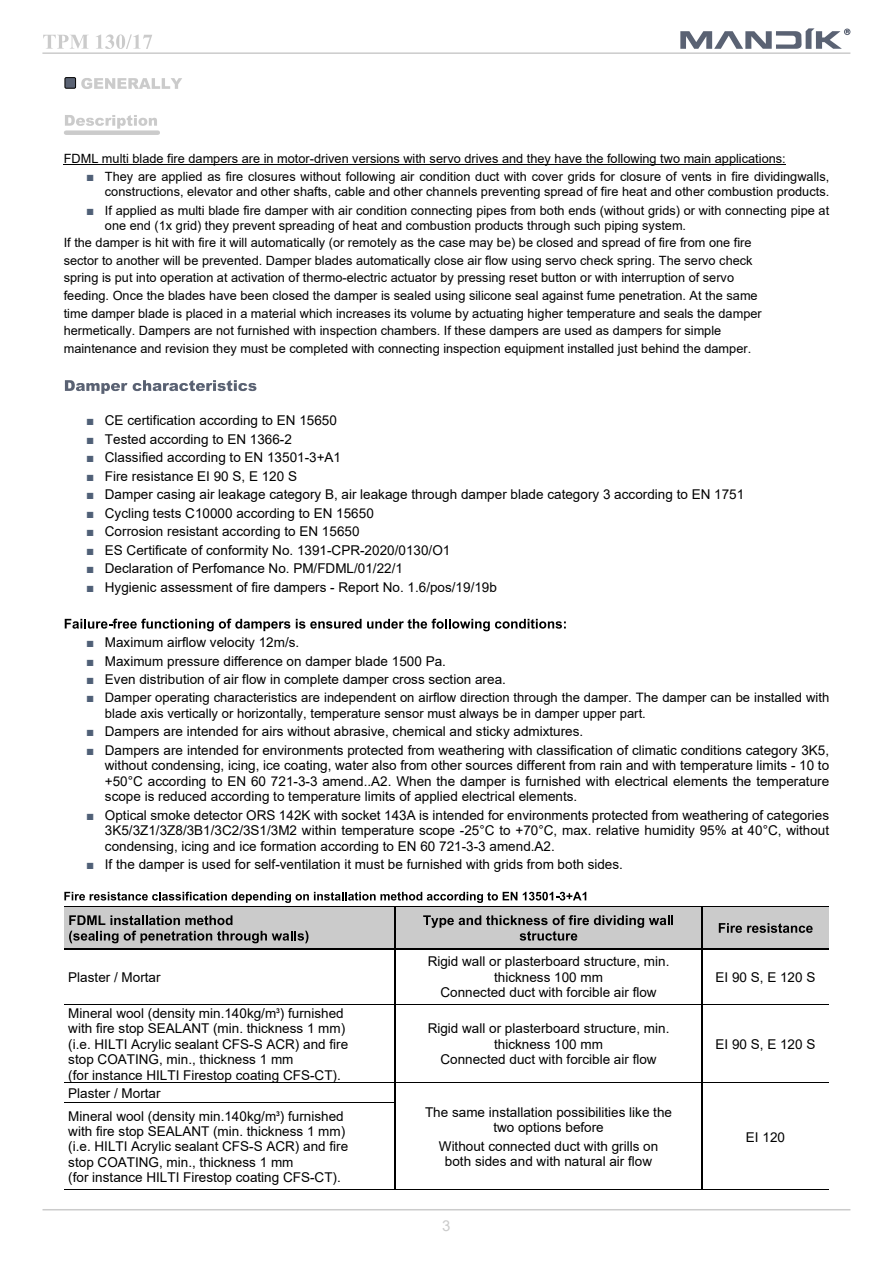
<style>
.page{position:relative;width:893px;height:1263px;background:#fff}
.page>*{position:absolute;margin:0;border:0;box-sizing:border-box;transform-origin:0 0}
.t1{font:15px "Arial";color:#cbcbcb}
.t2{font:13.5px/15.5px "Arial";color:#000;text-align:center}
.t3{font:13.05px/15.3px "Arial";color:#000}
.t4{font:12.75px/17.5px "Arial";color:#000}
.s1{font-family:"Times New Roman";font-size:13.5px;color:#506077}
.s2{font-family:"Times New Roman";color:#506077}
.s3{font-family:"Arial Narrow"}
</style>
<div class="page">
<svg style="left:43px;top:35px;width:46px;height:14px"></svg>
<svg style="left:96px;top:34px;width:56px;height:15px"></svg>
<svg style="left:680px;top:28px;width:170px;height:21px"></svg>
<hr style="left:42px;top:52px;width:808px;height:2px;background:#cbcbcb">
<hr style="left:43px;top:1209px;width:807px;height:1px;background:#cbcbcb">
<svg style="left:81px;top:78px;width:101px;height:11px"></svg>
<div style="left:65px;top:77px;width:11px;height:12px;background:#5a6273;border:1px solid #000"></div>
<hr style="left:64px;top:164px;width:722px;height:1px;background:#000">
<svg style="left:65px;top:115px;width:92px;height:14px"></svg>
<div style="left:66px;top:130px;width:92px;height:5px;background:#cbcbcb"></div>
<svg style="left:65px;top:380px;width:191px;height:14px"></svg>
<svg style="left:65px;top:619px;width:225px;height:12px"></svg>
<svg style="left:296px;top:619px;width:270px;height:12px"></svg>
<svg style="left:64px;top:892px;width:453px;height:11px"></svg>
<svg style="left:523px;top:892px;width:63px;height:8px"></svg>
<div style="left:64px;top:906px;width:331px;height:43px;background:#cbcbcb"></div>
<div style="left:395px;top:906px;width:307px;height:43px;background:#cbcbcb"></div>
<div style="left:702px;top:906px;width:127px;height:43px;background:#cbcbcb"></div>
<svg style="left:69px;top:915px;width:163px;height:10px"></svg>
<svg style="left:69px;top:931px;width:49px;height:12px"></svg>
<svg style="left:124px;top:931px;width:184px;height:12px"></svg>
<svg style="left:423px;top:915px;width:250px;height:26px"></svg>
<svg style="left:719px;top:923px;width:94px;height:10px"></svg>
<hr style="left:64px;top:906px;width:332px;height:1px;background:#000">
<hr style="left:394px;top:906px;width:309px;height:1px;background:#000">
<hr style="left:701px;top:906px;width:128px;height:1px;background:#000">
<hr style="left:64px;top:948px;width:332px;height:2px;background:#000">
<hr style="left:394px;top:948px;width:309px;height:2px;background:#000">
<hr style="left:701px;top:948px;width:128px;height:2px;background:#000">
<hr style="left:64px;top:1004px;width:332px;height:1px;background:#000">
<hr style="left:394px;top:1004px;width:309px;height:1px;background:#000">
<hr style="left:701px;top:1004px;width:128px;height:1px;background:#000">
<hr style="left:64px;top:1082px;width:332px;height:1px;background:#000">
<hr style="left:394px;top:1082px;width:309px;height:1px;background:#000">
<hr style="left:701px;top:1082px;width:128px;height:1px;background:#000">
<hr style="left:64px;top:1102px;width:330px;height:1px;background:#000">
<hr style="left:64px;top:1189px;width:332px;height:1px;background:#000">
<hr style="left:394px;top:1189px;width:309px;height:1px;background:#000">
<hr style="left:701px;top:1189px;width:128px;height:1px;background:#000">
<hr style="left:394px;top:907px;width:2px;height:43px;background:#000">
<hr style="left:394px;top:948px;width:2px;height:56px;background:#000">
<hr style="left:394px;top:1004px;width:2px;height:78px;background:#000">
<hr style="left:394px;top:1083px;width:2px;height:20px;background:#000">
<hr style="left:394px;top:1102px;width:2px;height:87px;background:#000">
<hr style="left:701px;top:907px;width:2px;height:43px;background:#000">
<hr style="left:701px;top:948px;width:2px;height:56px;background:#000">
<hr style="left:701px;top:1004px;width:2px;height:78px;background:#000">
<svg style="left:701px;top:1083px;width:2px;height:19px"></svg>
<hr style="left:701px;top:1102px;width:2px;height:87px;background:#000">
<p class="t4" style="left:64px;top:151px;width:724px">FDML multi blade fire dampers are in motor-driven versions with servo drives and they have the following two main applications:</p>
<p class="t4" style="left:86px;top:171px;width:745px;line-height:15px;text-align:right"><span class="s1">■</span> They are applied as fire closures without following air condition duct with cover grids for closure of vents in fire dividingwalls, constructions, elevator and other shafts, cable and other channels preventing spread of fire heat and other combustion products.</p>
<p class="t4" style="left:105px;top:204px;width:726px;line-height:15px;text-indent:-19px"><span class="s1">■</span> If applied as multi blade fire damper with air condition connecting pipes from both ends (without grids) or with connecting pipe at one end (1x grid) they prevent spreading of heat and combustion products through such piping system.</p>
<p class="t4" style="left:64px;top:235px;width:700px">If the damper is hit with fire it will automatically (or remotely as the case may be) be closed and spread of fire from one fire sector to another will be prevented. Damper blades automatically close air flow using servo check spring. The servo check spring is put into operation at activation of thermo-electric actuator by pressing reset button or with interruption of servo feeding. Once the blades have been closed the damper is sealed using silicone seal against fume penetration. At the same time damper blade is placed in a material which increases its volume by actuating higher temperature and seals the damper hermetically. Dampers are not furnished with inspection chambers. If these dampers are used as dampers for simple maintenance and revision they must be completed with connecting inspection equipment installed just behind the damper.</p>
<p class="t2" style="left:86px;top:414px;width:252px"><span class="s2">■</span> CE certification according to EN 15650</p>
<p class="t2" style="left:86px;top:432px;width:207px"><span class="s2">■</span> Tested according to EN 1366-2</p>
<p class="t2" style="left:86px;top:451px;width:257px"><span class="s2">■</span> Classified according to EN 13501-3+A1</p>
<p class="t2" style="left:86px;top:469px;width:213px"><span class="s2">■</span> Fire resistance EI 90 S, E 120 S</p>
<p class="t2" style="left:86px;top:488px;width:660px"><span class="s2">■</span> Damper casing air leakage category B, air leakage through damper blade category 3 according to EN 1751</p>
<p class="t2" style="left:86px;top:506px;width:289px"><span class="s2">■</span> Cycling tests C10000 according to EN 15650</p>
<p class="t2" style="left:86px;top:525px;width:275px"><span class="s2">■</span> Corrosion resistant according to EN 15650</p>
<p class="t2" style="left:86px;top:544px;width:366px"><span class="s2">■</span> ES Certificate of conformity No. 1391-CPR-2020/0130/O1</p>
<p class="t2" style="left:86px;top:562px;width:318px"><span class="s2">■</span> Declaration of Perfomance No. PM/FDML/01/22/1</p>
<p class="t2" style="left:86px;top:581px;width:412px"><span class="s2">■</span> Hygienic assessment of fire dampers - Report No. 1.6/pos/19/19b</p>
<p class="t2" style="left:86px;top:636px;width:215px"><span class="s2">■</span> Maximum airflow velocity 12m/s.</p>
<p class="t2" style="left:86px;top:654px;width:361px"><span class="s2">■</span> Maximum pressure difference on damper blade 1500 Pa.</p>
<p class="t2" style="left:86px;top:673px;width:421px"><span class="s2">■</span> Even distribution of air flow in complete damper cross section area.</p>
<p class="t3" style="left:105px;top:691px;width:726px;text-indent:-19px"><span class="s1">■</span> Damper operating characteristics are independent on airflow direction through the damper. The damper can be installed with blade axis vertically or horizontally, temperature sensor must always be in damper upper part.</p>
<p class="t2" style="left:86px;top:725px;width:499px"><span class="s2">■</span> Dampers are intended for airs without abrasive, chemical and sticky admixtures.</p>
<p class="t2" style="left:105px;top:743px;width:726px;text-align:justify;text-indent:-19px"><span class="s2">■</span> Dampers are intended for environments protected from weathering with classification of climatic conditions category 3K5, without condensing, icing, ice coating, water also from other sources different from rain and with temperature limits - 10 to +50°C according to EN 60 721-3-3 amend..A2. When the damper is furnished with electrical elements the temperature scope is reduced according to temperature limits of applied electrical elements.</p>
<p class="t2" style="left:105px;top:808px;width:726px;text-align:justify;text-indent:-19px"><span class="s2">■</span> Optical smoke detector ORS 142K with socket 143A is intended for environments protected from weathering of categories 3K5/3Z1/3Z8/3B1/3C2/3S1/3M2 within temperature scope -25°C to +70°C, max. relative humidity 95% at 40°C, without condensing, icing and ice formation according to EN 60 721-3-3 amend.A2.</p>
<p class="t2" style="left:86px;top:858px;width:538px"><span class="s2">■</span> If the damper is used for self-ventilation it must be furnished with grids from both sides.</p>
<p class="t2" style="left:68px;top:970px;width:94px">Plaster / Mortar</p>
<p class="t2" style="left:68px;top:1007px;width:281px;text-align:left">Mineral wool (density min.140kg/m<span class="s3">³</span>) furnished with fire stop SEALANT (min. thickness 1 mm) (i.e. HILTI Acrylic sealant CFS-S ACR) and fire stop COATING, min., thickness 1 mm<br>(for instance HILTI Firestop coating CFS-CT).</p>
<p class="t2" style="left:68px;top:1087px;width:94px">Plaster / Mortar</p>
<p class="t2" style="left:68px;top:1109px;width:281px;text-align:left">Mineral wool (density min.140kg/m<span class="s3">³</span>) furnished with fire stop SEALANT (min. thickness 1 mm) (i.e. HILTI Acrylic sealant CFS-S ACR) and fire stop COATING, min., thickness 1 mm<br>(for instance HILTI Firestop coating CFS-CT).</p>
<p class="t2" style="left:428px;top:955px;width:243px">Rigid wall or plasterboard structure, min. thickness 100 mm<br>Connected duct with forcible air flow</p>
<p class="t2" style="left:428px;top:1022px;width:243px">Rigid wall or plasterboard structure, min. thickness 100 mm<br>Connected duct with forcible air flow</p>
<p class="t2" style="left:425px;top:1105px;width:248px">The same installation possibilities like the two options before</p>
<p class="t2" style="left:439px;top:1140px;width:221px">Without connected duct with grills on both sides and with natural air flow</p>
<p class="t1" style="left:442px;top:1220px;width:10px">3</p>
<p class="t2" style="left:716px;top:970px;width:101px">EI 90 S, E 120 S</p>
<p class="t2" style="left:716px;top:1037px;width:101px">EI 90 S, E 120 S</p>
<p class="t2" style="left:746px;top:1130px;width:41px">EI 120</p>
</div>
